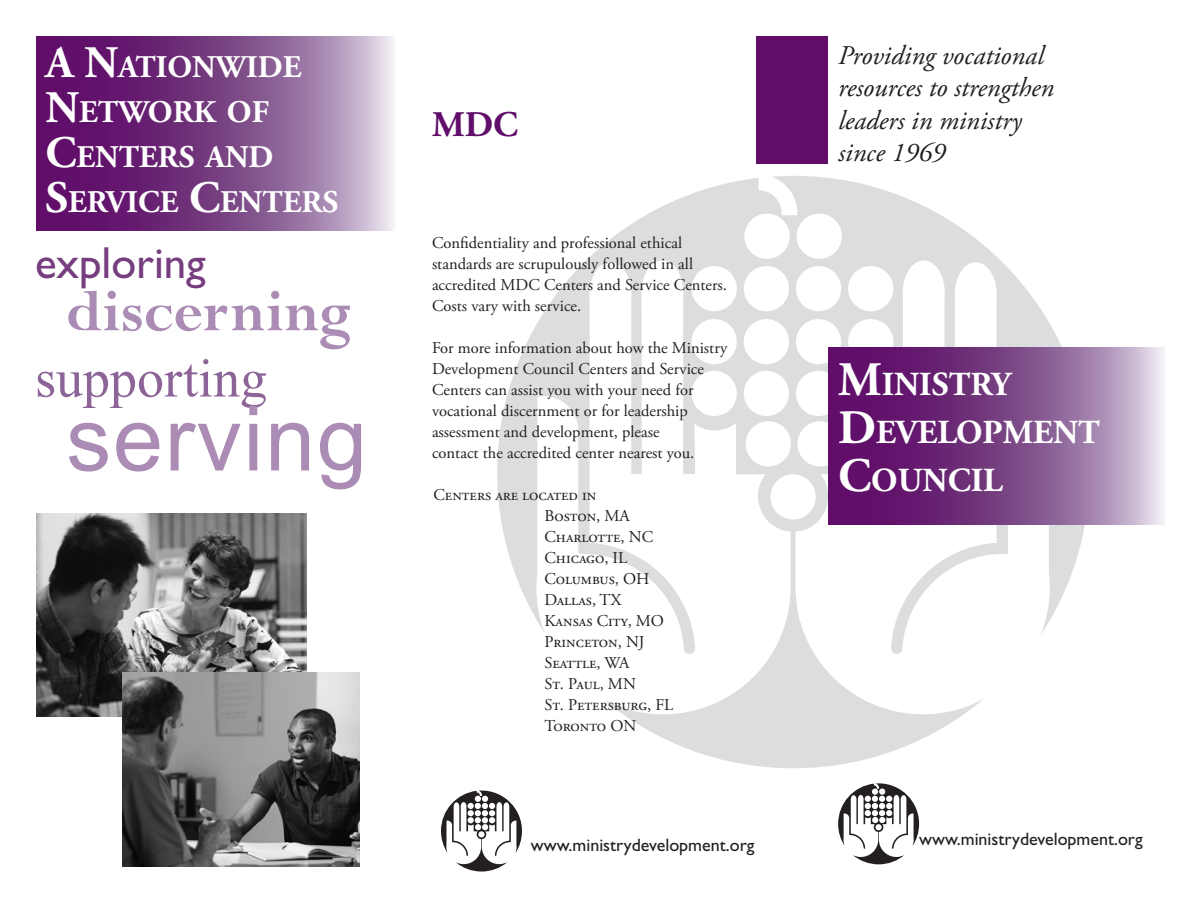
<style>
.page{position:relative;width:1188px;height:918px;background:#fff}
.page>*{position:absolute;margin:0;border:0;box-sizing:border-box;transform-origin:0 0}
.t1{font:90px "Arial";letter-spacing:.02em;color:#aa8cb4}
.t2{font:700 63px "Perpetua";color:#aa8cb4}
.t3{font:54px "Times New Roman";color:#8d6498}
.t4{font:45px "Gill Sans";color:#763e7f}
.head_1{font:700 36px "Adobe Garamond Pro";color:#600e69}
.t5{font:700 33.6px/48px "Adobe Garamond Pro";color:#fff}
.t6{font:700 31.5px/45px "Adobe Garamond Pro";color:#fff}
.t7{font:italic 27px "Adobe Garamond Pro";color:#231f20}
.t8{font:18px "Gill Sans";color:#231f20}
.Body_Copy{font:16.5px/21px "Adobe Garamond Pro";color:#231f20}
.s1{font-size:45px}
.s2{font-size:48px}
</style>
<div class="page">
<svg style="left:497px;top:176px;width:593px;height:592px"></svg>
<svg style="left:828px;top:348px;width:336px;height:177px;background:#824c8b"></svg>
<svg style="left:838px;top:783px;width:81px;height:81px"></svg>
<div style="left:757px;top:36px;width:71px;height:127px;background:#600e69"></div>
<img style="left:36px;top:513px;width:271px;height:204px">
<svg style="left:441px;top:791px;width:81px;height:81px"></svg>
<svg style="left:36px;top:37px;width:358px;height:194px;background:#85508e"></svg>
<img style="left:122px;top:673px;width:238px;height:193px">
<p class="t6" style="left:46px;top:45px;width:257px"><span class="s1">A N</span>ATIONWIDE</p>
<p class="t6" style="left:46px;top:90px;width:228px"><span class="s1">N</span>ETWORK OF<br><span class="s1">C</span>ENTERS AND</p>
<p class="t6" style="left:46px;top:180px;width:294px"><span class="s1">S</span>ERVICE <span class="s1">C</span>ENTERS</p>
<p class="t4" style="left:35px;top:237px;width:172px">exploring</p>
<p class="t2" style="left:66px;top:272px;width:287px">discerning</p>
<p class="t3" style="left:35px;top:349px;width:234px">supporting</p>
<p class="t1" style="left:66px;top:380px;width:302px">serving</p>
<p class="head_1" style="left:432px;top:103px;width:88px">MDC</p>
<p class="Body_Copy" style="left:432px;top:233px;width:297px">Confidentiality and professional ethical standards are scrupulously followed in all accredited MDC Centers and Service Centers.<br>Costs vary with service.</p>
<p class="Body_Copy" style="left:432px;top:338px;width:297px">For more information about how the Ministry Development Council Centers and Service Centers can assist you with your need for vocational discernment or for leadership assessment and development, please<br>contact the accredited center nearest you.</p>
<p class="Body_Copy" style="left:434px;top:485px;width:164px">Centers are located in</p>
<p class="Body_Copy" style="left:544px;top:506px;width:87px">Boston, MA</p>
<p class="Body_Copy" style="left:544px;top:527px;width:110px">Charlotte, NC</p>
<p class="Body_Copy" style="left:544px;top:548px;width:84px">Chicago, IL</p>
<p class="Body_Copy" style="left:544px;top:569px;width:107px">Columbus, OH</p>
<p class="Body_Copy" style="left:544px;top:590px;width:78px">Dallas, TX</p>
<p class="Body_Copy" style="left:544px;top:611px;width:121px">Kansas City, MO</p>
<p class="Body_Copy" style="left:544px;top:632px;width:102px">Princeton, NJ</p>
<p class="Body_Copy" style="left:544px;top:653px;width:86px">Seattle, WA</p>
<p class="Body_Copy" style="left:544px;top:674px;width:93px">St. Paul, MN</p>
<p class="Body_Copy" style="left:544px;top:695px;width:130px">St. Petersburg, FL</p>
<p class="Body_Copy" style="left:544px;top:716px;width:93px">Toronto ON</p>
<p class="t8" style="left:531px;top:835px;width:225px">www.ministrydevelopment.org</p>
<p class="t7" style="left:838px;top:39px;width:207px">Providing vocational</p>
<p class="t7" style="left:838px;top:72px;width:217px">resources to strengthen</p>
<p class="t7" style="left:838px;top:104px;width:185px">leaders in ministry</p>
<p class="t7" style="left:838px;top:136px;width:109px">since 1969</p>
<p class="t5" style="left:838px;top:360px;width:174px"><span class="s2">M</span>INISTRY</p>
<p class="t5" style="left:838px;top:408px;width:263px"><span class="s2">D</span>EVELOPMENT<br><span class="s2">C</span>OUNCIL</p>
<p class="t8" style="left:919px;top:828px;width:225px">www.ministrydevelopment.org</p>
</div>
